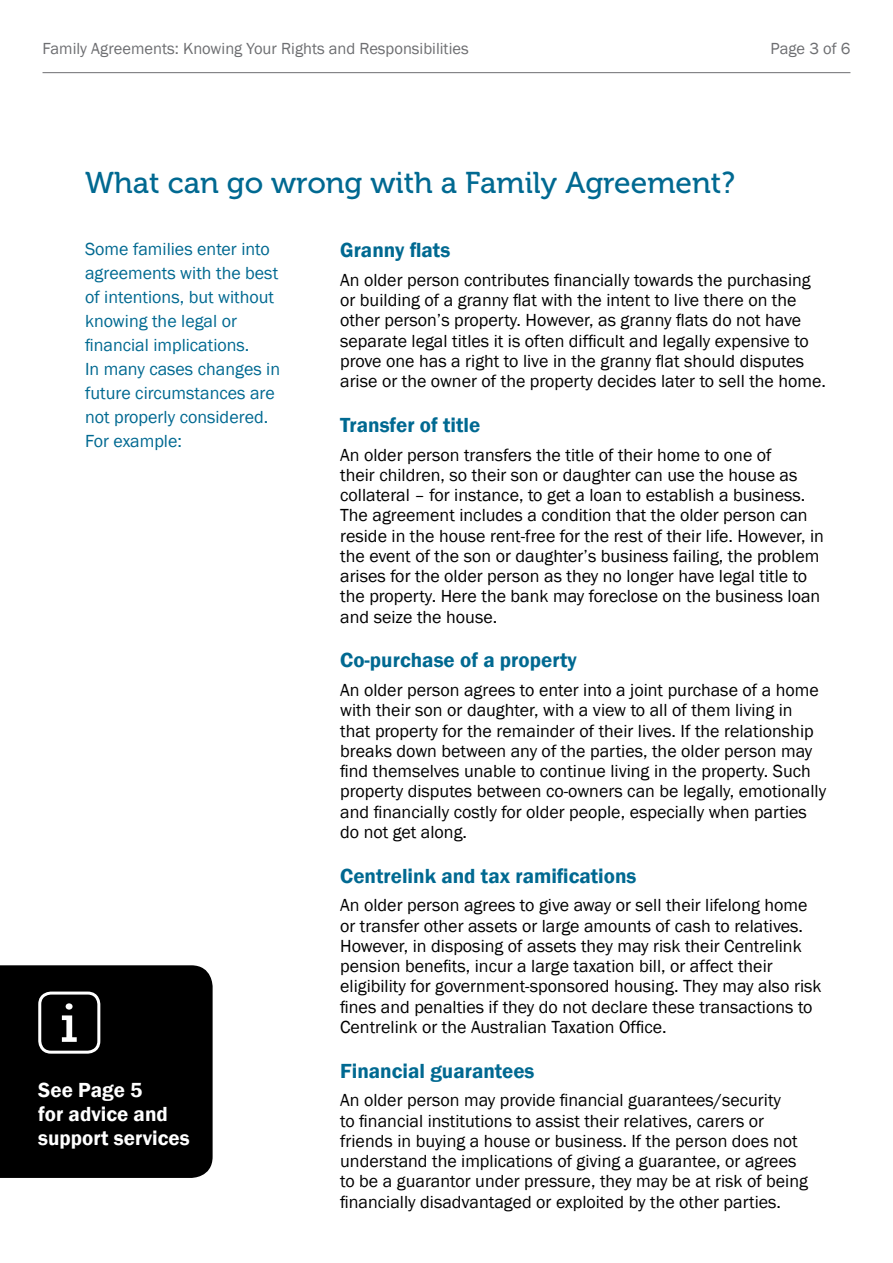
<style>
.page{position:relative;width:893px;height:1263px;background:#fff}
.page>*{position:absolute;margin:0;border:0;box-sizing:border-box;transform-origin:0 0}
.t1{font:30px "Museo 500";color:#006991}
.t2{font:600 21px "Franklin Gothic";color:#006991}
.t3{font:600 21px/24px "Franklin Gothic";color:#fff}
.t4{font:18px/20.2px "Franklin Gothic";color:#000}
.t5{font:18px/24px "Franklin Gothic";color:#006991}
.t6{font:16.5px "Franklin Gothic";color:#6d6e71}
</style>
<div class="page">
<div style="left:0;top:965px;width:213px;height:213px;background:#000"></div>
<div style="left:38px;top:991px;width:62px;height:63px;border:3px solid #fff;border-radius:11px"></div>
<svg style="left:62px;top:1003px;width:15px;height:39px"></svg>
<hr style="left:43px;top:72px;width:807px;height:1px;background:#6d6e71">
<p class="t6" style="left:43px;top:38px;width:428px">Family Agreements: Knowing Your Rights and Responsibilities</p>
<p class="t6" style="left:771px;top:38px;width:81px">Page 3 of 6</p>
<h1 class="t1" style="left:85px;top:166px;width:651px">What can go wrong with a Family Agreement?</h1>
<p class="t5" style="left:85px;top:237px;width:197px">Some families enter into agreements with the best of intentions, but without knowing the legal or financial implications.<br>In many cases changes in future circumstances are not properly considered.<br>For example:</p>
<p class="t3" style="left:38px;top:1078px;width:153px">See Page 5<br>for advice and support services</p>
<p class="t2" style="left:340px;top:237px;width:112px">Granny flats</p>
<p class="t4" style="left:340px;top:270px;width:487px">An older person contributes financially towards the purchasing or building of a granny flat with the intent to live there on the other person’s property. However, as granny flats do not have separate legal titles it is often difficult and legally expensive to prove one has a right to live in the granny flat should disputes arise or the owner of the property decides later to sell the home.</p>
<p class="t2" style="left:340px;top:412px;width:142px">Transfer of title</p>
<p class="t4" style="left:340px;top:445px;width:485px">An older person transfers the title of their home to one of<br>their children, so their son or daughter can use the house as collateral – for instance, to get a loan to establish a business.<br>The agreement includes a condition that the older person can reside in the house rent-free for the rest of their life. However, in the event of the son or daughter’s business failing, the problem arises for the older person as they no longer have legal title to the property. Here the bank may foreclose on the business loan and seize the house.</p>
<p class="t2" style="left:340px;top:647px;width:238px">Co-purchase of a property</p>
<p class="t4" style="left:340px;top:680px;width:487px">An older person agrees to enter into a joint purchase of a home with their son or daughter, with a view to all of them living in that property for the remainder of their lives. If the relationship breaks down between any of the parties, the older person may find themselves unable to continue living in the property. Such property disputes between co-owners can be legally, emotionally and financially costly for older people, especially when parties do not get along.</p>
<p class="t2" style="left:340px;top:863px;width:298px">Centrelink and tax ramifications</p>
<p class="t4" style="left:340px;top:896px;width:483px">An older person agrees to give away or sell their lifelong home or transfer other assets or large amounts of cash to relatives.<br>However, in disposing of assets they may risk their Centrelink pension benefits, incur a large taxation bill, or affect their eligibility for government-sponsored housing. They may also risk fines and penalties if they do not declare these transactions to Centrelink or the Australian Taxation Office.</p>
<p class="t2" style="left:340px;top:1058px;width:196px">Financial guarantees</p>
<p class="t4" style="left:340px;top:1091px;width:469px">An older person may provide financial guarantees/security<br>to financial institutions to assist their relatives, carers or friends in buying a house or business. If the person does not understand the implications of giving a guarantee, or agrees to be a guarantor under pressure, they may be at risk of being financially disadvantaged or exploited by the other parties.</p>
</div>
